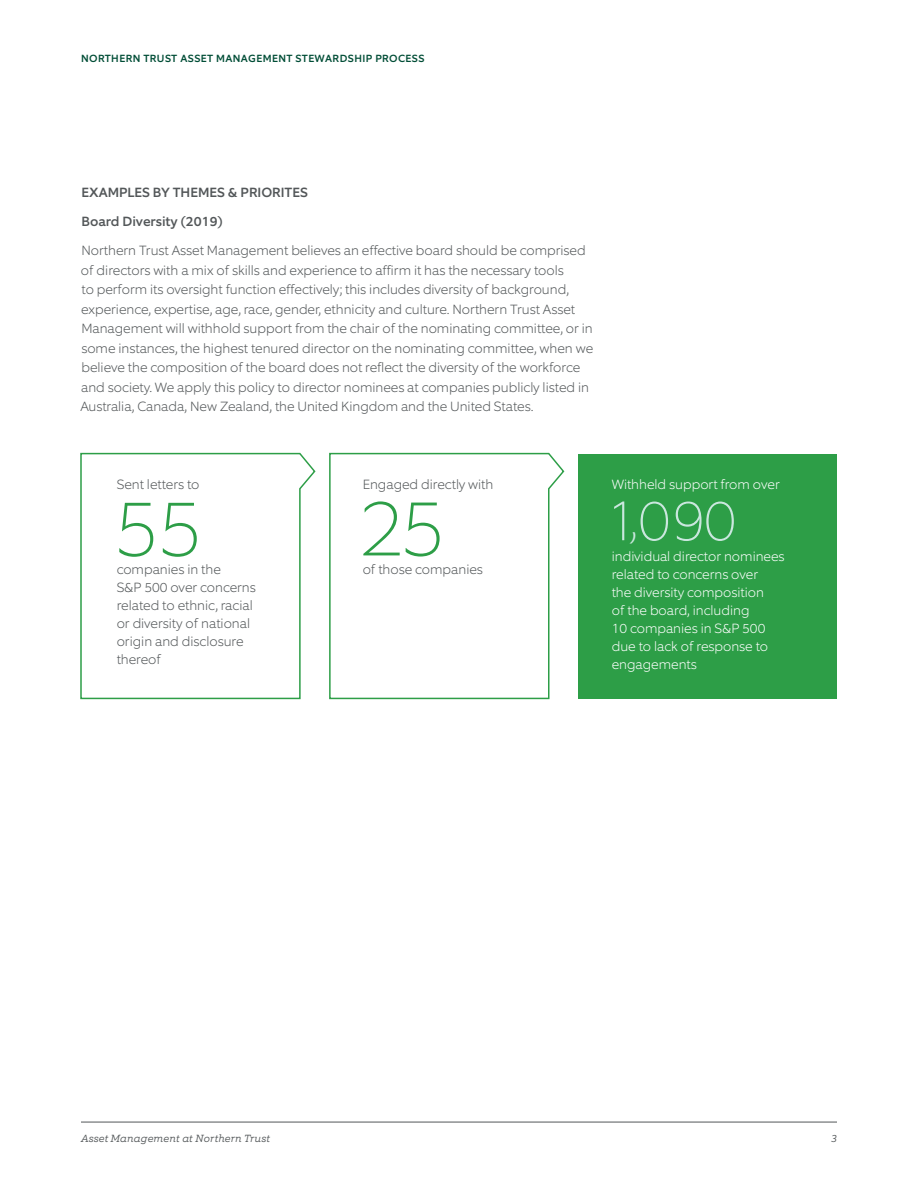
<style>
.page{position:relative;width:918px;height:1188px;background:#fff}
.page>*{position:absolute;margin:0;border:0;box-sizing:border-box;transform-origin:0 0}
.t1{font:100 79.5px "Equip";color:#2d9e47}
.t2{font:100 57px "Equip";color:#cae7de}
.t3{font:200 13.5px/19.5px "Equip";color:#535759}
.t4{font:200 13.5px/18px "Equip";color:#fff}
.t5{font:500 13.5px/29px "Equip";color:#535759}
.t6{font:500 10.5px "Equip";letter-spacing:.04em;color:#004d36}
.t7{font:italic 300 10.5px "Equip Slab";letter-spacing:.02em;color:#535759}
.s1{font-size:42px}
</style>
<div class="page">
<hr style="left:81px;top:1122px;width:756px;height:1px;background:#535759">
<svg style="left:80px;top:452px;width:236px;height:248px"></svg>
<svg style="left:329px;top:452px;width:236px;height:248px"></svg>
<div style="left:579px;top:454px;width:258px;height:244px;background:#2d9e47"></div>
<p class="t6" style="left:81px;top:52px;width:345px">NORTHERN TRUST ASSET MANAGEMENT STEWARDSHIP PROCESS</p>
<p class="t5" style="left:82px;top:178px;width:228px">EXAMPLES BY THEMES &amp; PRIORITES<br>Board Diversity (2019)</p>
<p class="t3" style="left:80px;top:241px;width:514px">Northern Trust Asset Management believes an effective board should be comprised of directors with a mix of skills and experience to affirm it has the necessary tools<br>to perform its oversight function effectively; this includes diversity of background, experience, expertise, age, race, gender, ethnicity and culture. Northern Trust Asset Management will withhold support from the chair of the nominating committee, or in some instances, the highest tenured director on the nominating committee, when we believe the composition of the board does not reflect the diversity of the workforce and society. We apply this policy to director nominees at companies publicly listed in Australia, Canada, New Zealand, the United Kingdom and the United States.</p>
<p class="t3" style="left:117px;top:475px;width:84px">Sent letters to</p>
<h1 class="t1" style="left:113px;top:478px;width:90px">55</h1>
<p class="t3" style="left:117px;top:560px;width:141px;line-height:18px">companies in the<br>S&amp;P 500 over concerns related to ethnic, racial or diversity of national origin and disclosure thereof</p>
<p class="t3" style="left:363px;top:474px;width:132px">Engaged directly with</p>
<h1 class="t1" style="left:359px;top:477px;width:87px">25</h1>
<p class="t3" style="left:363px;top:559px;width:122px">of those companies</p>
<p class="t4" style="left:612px;top:476px;width:170px">Withheld support from over</p>
<h2 class="t2" style="left:606px;top:484px;width:132px">1<span class="s1">,</span>090</h2>
<p class="t4" style="left:612px;top:548px;width:174px">individual director nominees related to concerns over<br>the diversity composition<br>of the board, including<br>10 companies in S&amp;P 500 due to lack of response to engagements</p>
<p class="t7" style="left:81px;top:1132px;width:190px">Asset Management at Northern Trust</p>
<p class="t7" style="left:831px;top:1132px;width:7px">3</p>
</div>
